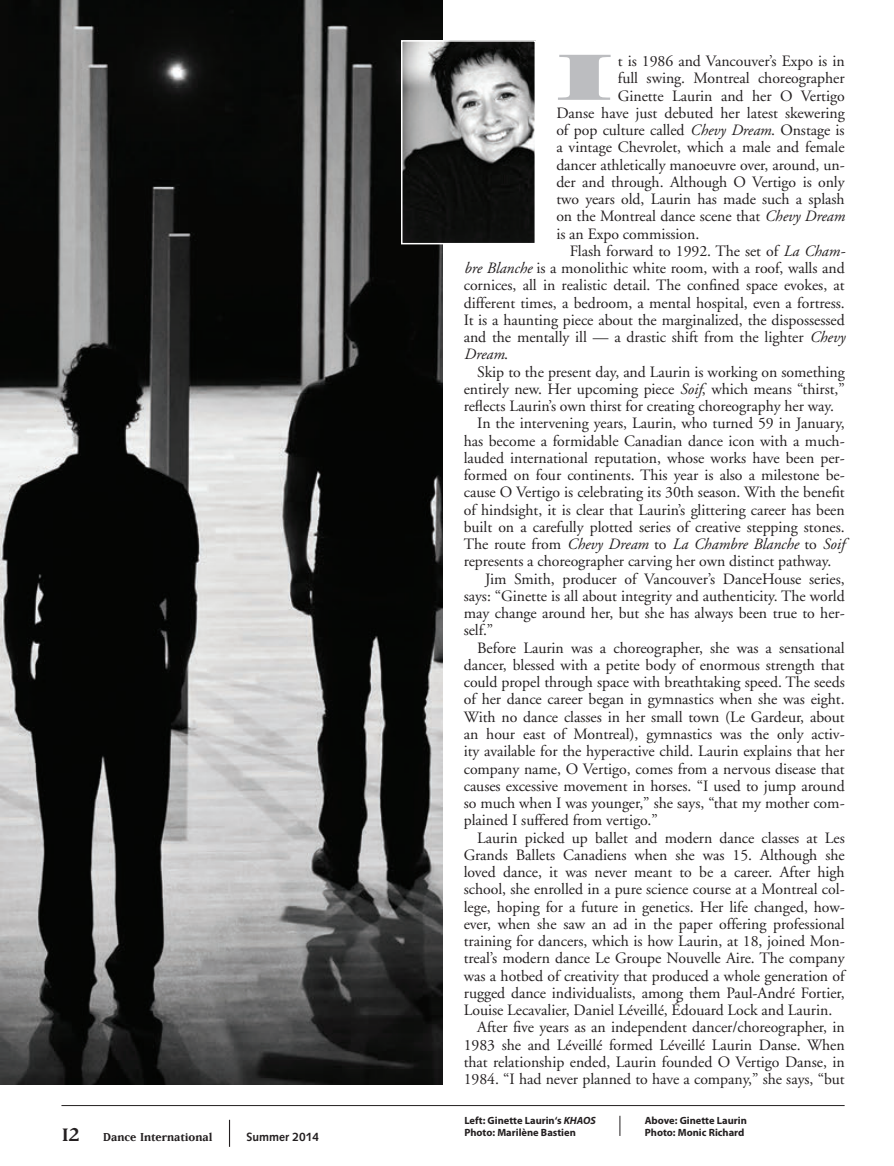
<style>
.page{position:relative;width:894px;height:1166px;background:#fff}
.page>*{position:absolute;margin:0;border:0;box-sizing:border-box;transform-origin:0 0}
.Headline{font:60px "Madrone";color:#bcbdc0;scale:.9 1}
.t1{font:30px "Matrix";color:#231f20}
.Body_Text{font:15.75px/17.2px "Adobe Garamond";letter-spacing:-.005em;color:#231f20;text-align:justify}
.t2{font:700 13.5px "Matrix";letter-spacing:.005em;color:#231f20}
.t3{font:700 12px "Syntax";color:#231f20}
.t4{font:700 10.5px/12px "Myriad Pro";color:#231f20}
.s1{font-style:italic}
</style>
<div class="page">
<svg style="left:229px;top:1119px;width:1px;height:27px"></svg>
<hr style="left:61px;top:1105px;width:783px;height:1px;background:#231f20">
<img style="left:0;top:0;width:442px;height:1084px">
<img style="left:404px;top:43px;width:129px;height:198px">
<div style="left:401px;top:40px;width:135px;height:204px;border:2px solid #fff"></div>
<svg style="left:619px;top:1115px;width:1px;height:20px"></svg>
<h2 class="t1" style="left:61px;top:1116px;width:20px">12</h2>
<p class="t2" style="left:103px;top:1129px;width:111px">Dance International</p>
<p class="t3" style="left:246px;top:1129px;width:74px">Summer 2014</p>
<p class="Body_Text" style="left:618px;top:53px;width:228px">t is 1986 and Vancouver’s Expo is in</p>
<p class="Body_Text" style="left:618px;top:70px;width:228px">full swing. Montreal choreographer</p>
<p class="Body_Text" style="left:618px;top:87px;width:228px">Ginette Laurin and her O Vertigo</p>
<p class="Body_Text" style="left:556px;top:104px;width:290px">Danse have just debuted her latest skewering</p>
<p class="Body_Text" style="left:556px;top:122px;width:290px">of pop culture called <span class="s1">Chevy Dream</span>. Onstage is</p>
<p class="Body_Text" style="left:556px;top:139px;width:290px">a vintage Chevrolet, which a male and female</p>
<p class="Body_Text" style="left:556px;top:156px;width:290px">dancer athletically manoeuvre over, around, un-</p>
<p class="Body_Text" style="left:556px;top:173px;width:290px">der and through. Although O Vertigo is only</p>
<p class="Body_Text" style="left:556px;top:191px;width:290px">two years old, Laurin has made such a splash</p>
<p class="Body_Text" style="left:556px;top:208px;width:290px">on the Montreal dance scene that <span class="s1">Chevy Dream</span></p>
<p class="Body_Text" style="left:556px;top:225px;width:145px">is an Expo commission.</p>
<p class="Body_Text" style="left:464px;top:242px;width:382px;text-indent:106px">Flash forward to 1992. The set of <span class="s1">La Cham&shy;bre Blanche</span> is a monolithic white room, with a roof, walls and cornices, all in realistic detail. The confined space evokes, at different times, a bedroom, a mental hospital, even a fortress.<br>It is a haunting piece about the marginalized, the dispossessed and the mentally ill — a drastic shift from the lighter <span class="s1">Chevy Dream</span>.</p>
<p class="Body_Text" style="left:464px;top:363px;width:382px;text-indent:13px">Skip to the present day, and Laurin is working on something entirely new. Her upcoming piece <span class="s1">Soif</span>, which means “thirst,” reflects Laurin’s own thirst for creating choreography her way.</p>
<p class="Body_Text" style="left:464px;top:415px;width:382px;text-indent:14px">In the intervening years, Laurin, who turned 59 in January, has become a formidable Canadian dance icon with a much&shy;lauded international reputation, whose works have been per&shy;formed on four continents. This year is also a milestone be&shy;cause O Vertigo is celebrating its 30th season. With the benefit of hindsight, it is clear that Laurin’s glittering career has been built on a carefully plotted series of creative stepping stones.<br>The route from <span class="s1">Chevy Dream</span> to <span class="s1">La Chambre Blanche</span> to <span class="s1">Soif </span>represents a choreographer carving her own distinct pathway.</p>
<p class="Body_Text" style="left:464px;top:570px;width:382px;text-indent:21px">Jim Smith, producer of Vancouver’s DanceHouse series, says: “Ginette is all about integrity and authenticity. The world may change around her, but she has always been true to her&shy;self.”</p>
<p class="Body_Text" style="left:464px;top:639px;width:382px;text-indent:13px">Before Laurin was a choreographer, she was a sensational dancer, blessed with a petite body of enormous strength that could propel through space with breathtaking speed. The seeds of her dance career began in gymnastics when she was eight.<br>With no dance classes in her small town (Le Gardeur, about an hour east of Montreal), gymnastics was the only activ&shy;ity available for the hyperactive child. Laurin explains that her company name, O Vertigo, comes from a nervous disease that causes excessive movement in horses. “I used to jump around so much when I was younger,” she says, “that my mother com&shy;plained I suffered from vertigo.”</p>
<p class="Body_Text" style="left:464px;top:829px;width:382px;text-indent:13px">Laurin picked up ballet and modern dance classes at Les Grands Ballets Canadiens when she was 15. Although she loved dance, it was never meant to be a career. After high school, she enrolled in a pure science course at a Montreal col&shy;lege, hoping for a future in genetics. Her life changed, how&shy;ever, when she saw an ad in the paper offering professional training for dancers, which is how Laurin, at 18, joined Mon&shy;treal’s modern dance Le Groupe Nouvelle Aire. The company was a hotbed of creativity that produced a whole generation of rugged dance individualists, among them Paul-André Fortier, Louise Lecavalier, Daniel Léveillé, Édouard Lock and Laurin.</p>
<p class="Body_Text" style="left:464px;top:1019px;width:382px;text-indent:13px">After five years as an independent dancer/choreographer, in 1983 she and Léveillé formed Léveillé Laurin Danse. When that relationship ended, Laurin founded O Vertigo Danse, in 1984. “I had never planned to have a company,” she says, “but</p>
<p class="Headline" style="left:557px;top:40px;width:62px">I</p>
<p class="t4" style="left:464px;top:1114px;width:133px">Left: Ginette Laurin‘s <span class="s1">KHAOS</span></p>
<p class="t4" style="left:464px;top:1126px;width:113px">Photo: Marilène Bastien</p>
<p class="t4" style="left:645px;top:1114px;width:104px">Above: Ginette Laurin<br>Photo: Monic Richard</p>
</div>
